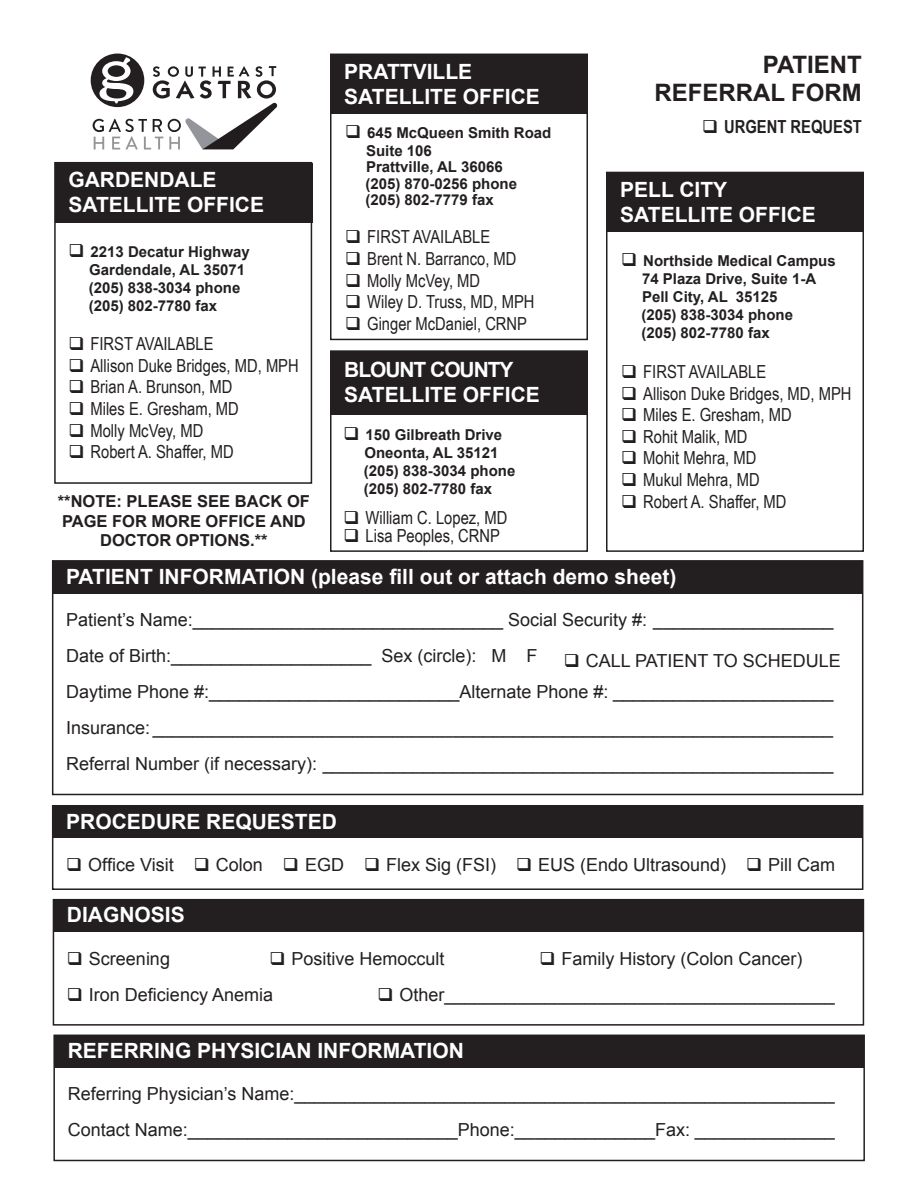
<style>
.page{position:relative;width:918px;height:1188px;background:#fff}
.page>*{position:absolute;margin:0;border:0;box-sizing:border-box;transform-origin:0 0}
.t1{font:700 24px/28.8px "Arial";color:#231f20;text-align:right}
.t2{font:700 21px/25.2px "Arial";color:#fff}
.t3{font:18px/36px "Arial";color:#231f20}
.t4{font:18px "Arial Narrow";color:#231f20}
.t5{font:700 18px "Arial Narrow";color:#231f20}
.t6{font:700 16.5px/19.8px "Arial";color:#231f20;text-align:center}
.t7{font:700 15px/18px "Arial";color:#231f20}
</style>
<div class="page">
<div style="left:330px;top:350px;width:258px;height:202px;border:2px solid #231f20"></div>
<div style="left:54px;top:162px;width:258px;height:322px;border:2px solid #231f20"></div>
<div style="left:55px;top:163px;width:257px;height:60px;background:#231f20"></div>
<div style="left:331px;top:54px;width:257px;height:60px;background:#231f20"></div>
<div style="left:330px;top:54px;width:258px;height:286px;border:2px solid #231f20"></div>
<div style="left:53px;top:561px;width:810px;height:32px;background:#231f20"></div>
<div style="left:52px;top:560px;width:811px;height:235px;border:2px solid #231f20"></div>
<div style="left:53px;top:806px;width:810px;height:32px;background:#231f20"></div>
<div style="left:52px;top:805px;width:811px;height:85px;border:2px solid #231f20"></div>
<div style="left:53px;top:900px;width:810px;height:32px;background:#231f20"></div>
<div style="left:53px;top:899px;width:811px;height:127px;border:2px solid #231f20"></div>
<div style="left:54px;top:1035px;width:810px;height:33px;background:#231f20"></div>
<div style="left:53px;top:1035px;width:812px;height:126px;border:2px solid #231f20"></div>
<div style="left:331px;top:351px;width:257px;height:63px;background:#231f20"></div>
<div style="left:91px;top:54px;width:53px;height:53px;background:#231f20;border-radius:50%"></div>
<div style="left:607px;top:172px;width:257px;height:60px;background:#231f20"></div>
<div style="left:606px;top:172px;width:258px;height:380px;border:2px solid #231f20"></div>
<svg style="left:93px;top:57px;width:185px;height:92px"></svg>
<p class="t2" style="left:68px;top:168px;width:197px">GARDENDALE<br>SATELLITE OFFICE</p>
<p class="t7" style="left:89px;top:243px;width:163px;text-indent:-20px">❑ 2213 Decatur Highway<br>Gardendale, AL 35071 (205) 838-3034 phone (205) 802-7780 fax</p>
<p class="t4" style="left:68px;top:331px;width:147px">❑ FIRST AVAILABLE</p>
<p class="t4" style="left:68px;top:352px;width:232px">❑ Allison Duke Bridges, MD, MPH</p>
<p class="t4" style="left:68px;top:374px;width:165px">❑ Brian A. Brunson, MD</p>
<p class="t4" style="left:68px;top:395px;width:172px">❑ Miles E. Gresham, MD</p>
<p class="t4" style="left:68px;top:417px;width:136px">❑ Molly McVey, MD</p>
<p class="t4" style="left:68px;top:439px;width:167px">❑ Robert A. Shaffer, MD</p>
<p class="t6" style="left:58px;top:492px;width:254px">**NOTE: PLEASE SEE BACK OF<br>PAGE FOR MORE OFFICE AND<br>DOCTOR OPTIONS.**</p>
<p class="t2" style="left:344px;top:59px;width:197px">PRATTVILLE<br>SATELLITE OFFICE</p>
<p class="t7" style="left:366px;top:124px;width:187px;text-indent:-21px">❑ 645 McQueen Smith Road<br>Suite 106</p>
<p class="t7" style="left:365px;top:159px;width:153px;line-height:16.5px">Prattville, AL 36066 (205) 870-0256 phone (205) 802-7779 fax</p>
<p class="t4" style="left:345px;top:224px;width:147px">❑ FIRST AVAILABLE</p>
<p class="t4" style="left:345px;top:245px;width:173px">❑ Brent N. Barranco, MD</p>
<p class="t4" style="left:345px;top:267px;width:136px">❑ Molly McVey, MD</p>
<p class="t4" style="left:345px;top:289px;width:191px">❑ Wiley D. Truss, MD, MPH</p>
<p class="t4" style="left:345px;top:310px;width:183px">❑ Ginger McDaniel, CRNP</p>
<p class="t2" style="left:344px;top:358px;width:197px">BLOUNT COUNTY<br>SATELLITE OFFICE</p>
<p class="t7" style="left:364px;top:427px;width:153px;text-indent:-20px">❑ 150 Gilbreath Drive<br>Oneonta, AL 35121 (205) 838-3034 phone (205) 802-7780 fax</p>
<p class="t4" style="left:344px;top:504px;width:165px">❑ William C. Lopez, MD</p>
<p class="t4" style="left:344px;top:522px;width:158px">❑ Lisa Peoples, CRNP</p>
<h1 class="t1" style="left:654px;top:50px;width:209px">PATIENT<br>REFERRAL FORM</h1>
<p class="t5" style="left:702px;top:113px;width:161px">❑ URGENT REQUEST</p>
<p class="t2" style="left:620px;top:177px;width:197px">PELL CITY<br>SATELLITE OFFICE</p>
<p class="t7" style="left:641px;top:253px;width:196px;text-indent:-20px">❑ Northside Medical Campus<br>74 Plaza Drive, Suite 1-A<br>Pell City, AL 35125<br>(205) 838-3034 phone<br>(205) 802-7780 fax</p>
<p class="t4" style="left:621px;top:358px;width:147px">❑ FIRST AVAILABLE</p>
<p class="t4" style="left:621px;top:380px;width:232px">❑ Allison Duke Bridges, MD, MPH</p>
<p class="t4" style="left:621px;top:402px;width:172px">❑ Miles E. Gresham, MD</p>
<p class="t4" style="left:621px;top:423px;width:128px">❑ Rohit Malik, MD</p>
<p class="t4" style="left:621px;top:445px;width:137px">❑ Mohit Mehra, MD</p>
<p class="t4" style="left:621px;top:466px;width:140px">❑ Mukul Mehra, MD</p>
<p class="t4" style="left:621px;top:488px;width:167px">❑ Robert A. Shaffer, MD</p>
<p class="t2" style="left:66px;top:564px;width:612px">PATIENT INFORMATION (please fill out or attach demo sheet)</p>
<p class="t3" style="left:66px;top:602px;width:769px">Patient’s Name:_______________________________ Social Security #: __________________ Date of Birth:____________________ Sex (circle): M F<br>Daytime Phone #:_________________________Alternate Phone #: ______________________ Insurance: ____________________________________________________________________ Referral Number (if necessary): ___________________________________________________</p>
<p class="t3" style="left:564px;top:643px;width:278px">❑ CALL PATIENT TO SCHEDULE</p>
<p class="t2" style="left:66px;top:809px;width:272px">PROCEDURE REQUESTED</p>
<p class="t3" style="left:66px;top:847px;width:771px">❑ Office Visit ❑ Colon ❑ EGD ❑ Flex Sig (FSI) ❑ EUS (Endo Ultrasound) ❑ Pill Cam</p>
<p class="t2" style="left:67px;top:903px;width:119px">DIAGNOSIS</p>
<p class="t3" style="left:67px;top:941px;width:105px">❑ Screening</p>
<p class="t3" style="left:269px;top:941px;width:177px">❑ Positive Hemoccult</p>
<p class="t3" style="left:539px;top:941px;width:265px">❑ Family History (Colon Cancer)</p>
<p class="t3" style="left:67px;top:977px;width:208px">❑ Iron Deficiency Anemia</p>
<p class="t3" style="left:377px;top:977px;width:459px">❑ Other_______________________________________</p>
<p class="t2" style="left:68px;top:1039px;width:398px">REFERRING PHYSICIAN INFORMATION</p>
<p class="t3" style="left:68px;top:1076px;width:769px">Referring Physician’s Name:______________________________________________________<br>Contact Name:___________________________Phone:______________Fax: ______________</p>
</div>
